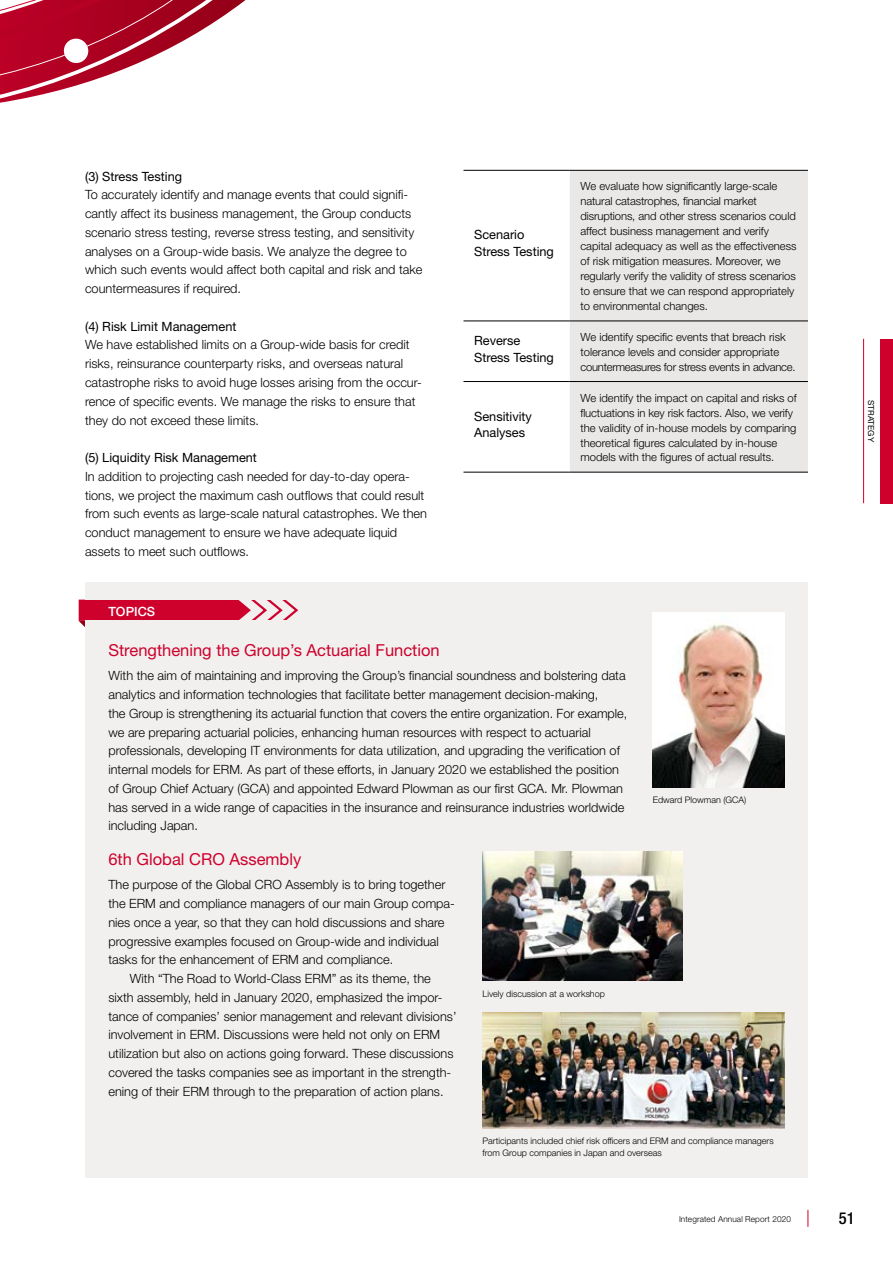
<style>
.page{position:relative;width:893px;height:1263px;background:#fff}
.page>*{position:absolute;margin:0;border:0;box-sizing:border-box;transform-origin:0 0}
.t1{font:16.5px "Helvetica Neue LT Std";color:#ce002c}
.t2{font:500 condensed 16.5px "Helvetica Neue LT Std";color:#000}
.t3{font:300 12.75px/18.8px "Helvetica Neue LT Std";color:#000}
.t4{font:12.75px/16.5px "Helvetica Neue LT Std";color:#000}
.t5{font:500 12.75px "Helvetica Neue LT Std";color:#fff}
.t6{font:300 11.25px/15px "Helvetica Neue LT Std";color:#000}
.t7{font:300 9px/12px "Helvetica Neue LT Std";color:#000}
.t8{font:300 8.25px "Helvetica Neue LT Std";letter-spacing:.01em;color:#000}
.t9{font:8.25px "Helvetica Neue LT Std";color:#000}
</style>
<div class="page">
<svg style="left:0;top:0;width:246px;height:103px"></svg>
<div style="left:85px;top:583px;width:723px;height:595px;background:#f1f0ef"></div>
<svg style="left:79px;top:599px;width:220px;height:28px"></svg>
<div style="left:85px;top:583px;width:723px;height:17px;background:#f1f0ef"></div>
<div style="left:85px;top:621px;width:723px;height:17px;background:#f1f0ef"></div>
<div style="left:570px;top:171px;width:238px;height:301px;background:#eae8e6"></div>
<hr style="left:463px;top:170px;width:107px;height:1px;background:#000">
<hr style="left:570px;top:170px;width:238px;height:1px;background:#000">
<hr style="left:463px;top:321px;width:107px;height:1px;background:#000">
<hr style="left:570px;top:321px;width:238px;height:1px;background:#000">
<hr style="left:463px;top:381px;width:107px;height:1px;background:#000">
<hr style="left:570px;top:381px;width:238px;height:1px;background:#000">
<hr style="left:463px;top:472px;width:107px;height:1px;background:#000">
<hr style="left:570px;top:472px;width:238px;height:1px;background:#000">
<img style="left:653px;top:613px;width:131px;height:174px">
<img style="left:483px;top:851px;width:199px;height:129px">
<img style="left:483px;top:1013px;width:301px;height:115px">
<svg style="left:807px;top:1210px;width:1px;height:17px"></svg>
<div style="left:880px;top:339px;width:13px;height:164px;background:#ce002c"></div>
<hr style="left:863px;top:339px;width:1px;height:164px;background:#ce002c">
<p class="t4" style="left:85px;top:168px;width:99px">(3) Stress Testing</p>
<p class="t3" style="left:85px;top:185px;width:339px">To accurately identify and manage events that could signifi&shy;cantly affect its business management, the Group conducts scenario stress testing, reverse stress testing, and sensitivity analyses on a Group-wide basis. We analyze the degree to which such events would affect both capital and risk and take countermeasures if required.</p>
<p class="t4" style="left:85px;top:318px;width:153px">(4) Risk Limit Management</p>
<p class="t3" style="left:85px;top:335px;width:338px">We have established limits on a Group-wide basis for credit risks, reinsurance counterparty risks, and overseas natural catastrophe risks to avoid huge losses arising from the occur&shy;rence of specific events. We manage the risks to ensure that they do not exceed these limits.</p>
<p class="t4" style="left:85px;top:449px;width:173px">(5) Liquidity Risk Management</p>
<p class="t3" style="left:85px;top:467px;width:343px">In addition to projecting cash needed for day-to-day opera&shy;tions, we project the maximum cash outflows that could result from such events as large-scale natural catastrophes. We then conduct management to ensure we have adequate liquid assets to meet such outflows.</p>
<p class="t5" style="left:108px;top:603px;width:48px">TOPICS</p>
<p class="t4" style="left:474px;top:226px;width:81px">Scenario<br>Stress Testing</p>
<p class="t6" style="left:580px;top:179px;width:218px">We evaluate how significantly large-scale natural catastrophes, financial market disruptions, and other stress scenarios could affect business management and verify capital adequacy as well as the effectiveness of risk mitigation measures. Moreover, we regularly verify the validity of stress scenarios to ensure that we can respond appropriately to environmental changes.</p>
<p class="t4" style="left:474px;top:332px;width:81px">Reverse<br>Stress Testing</p>
<p class="t6" style="left:580px;top:329px;width:217px">We identify specific events that breach risk tolerance levels and consider appropriate countermeasures for stress events in advance.</p>
<p class="t4" style="left:474px;top:408px;width:59px">Sensitivity<br>Analyses</p>
<p class="t6" style="left:580px;top:390px;width:218px">We identify the impact on capital and risks of fluctuations in key risk factors. Also, we verify the validity of in-house models by comparing theoretical figures calculated by in-house models with the figures of actual results.</p>
<p class="t1" style="left:108px;top:640px;width:333px">Strengthening the Group’s Actuarial Function</p>
<p class="t3" style="left:108px;top:666px;width:520px">With the aim of maintaining and improving the Group’s financial soundness and bolstering data analytics and information technologies that facilitate better management decision-making,<br>the Group is strengthening its actuarial function that covers the entire organization. For example, we are preparing actuarial policies, enhancing human resources with respect to actuarial professionals, developing IT environments for data utilization, and upgrading the verification of internal models for ERM. As part of these efforts, in January 2020 we established the position of Group Chief Actuary (GCA) and appointed Edward Plowman as our first GCA. Mr. Plowman has served in a wide range of capacities in the insurance and reinsurance industries worldwide including Japan.</p>
<p class="t1" style="left:108px;top:849px;width:194px">6th Global CRO Assembly</p>
<p class="t3" style="left:108px;top:875px;width:339px">The purpose of the Global CRO Assembly is to bring together</p>
<p class="t3" style="left:108px;top:894px;width:348px">the ERM and compliance managers of our main Group compa-</p>
<p class="t3" style="left:108px;top:912px;width:338px">nies once a year, so that they can hold discussions and share</p>
<p class="t3" style="left:108px;top:931px;width:332px">progressive examples focused on Group-wide and individual</p>
<p class="t3" style="left:108px;top:950px;width:286px">tasks for the enhancement of ERM and compliance.</p>
<p class="t3" style="left:130px;top:969px;width:303px">With “The Road to World-Class ERM” as its theme, the</p>
<p class="t3" style="left:108px;top:988px;width:336px">sixth assembly, held in January 2020, emphasized the impor-</p>
<p class="t3" style="left:108px;top:1006px;width:350px">tance of companies’ senior management and relevant divisions’</p>
<p class="t3" style="left:108px;top:1025px;width:333px">involvement in ERM. Discussions were held not only on ERM</p>
<p class="t3" style="left:108px;top:1044px;width:347px">utilization but also on actions going forward. These discussions</p>
<p class="t3" style="left:108px;top:1063px;width:344px">covered the tasks companies see as important in the strength-</p>
<p class="t3" style="left:108px;top:1081px;width:337px">ening of their ERM through to the preparation of action plans.</p>
<p class="t7" style="left:483px;top:988px;width:124px">Lively discussion at a workshop</p>
<p class="t7" style="left:653px;top:794px;width:95px">Edward Plowman (GCA)</p>
<p class="t7" style="left:483px;top:1135px;width:293px">Participants included chief risk officers and ERM and compliance managers from Group companies in Japan and overseas</p>
<p class="t9" style="left:876px;top:400px;width:43px;rotate:90deg">STRATEGY</p>
<p class="t8" style="left:679px;top:1214px;width:113px">Integrated Annual Report 2020</p>
<p class="t2" style="left:839px;top:1208px;width:17px">51</p>
</div>
